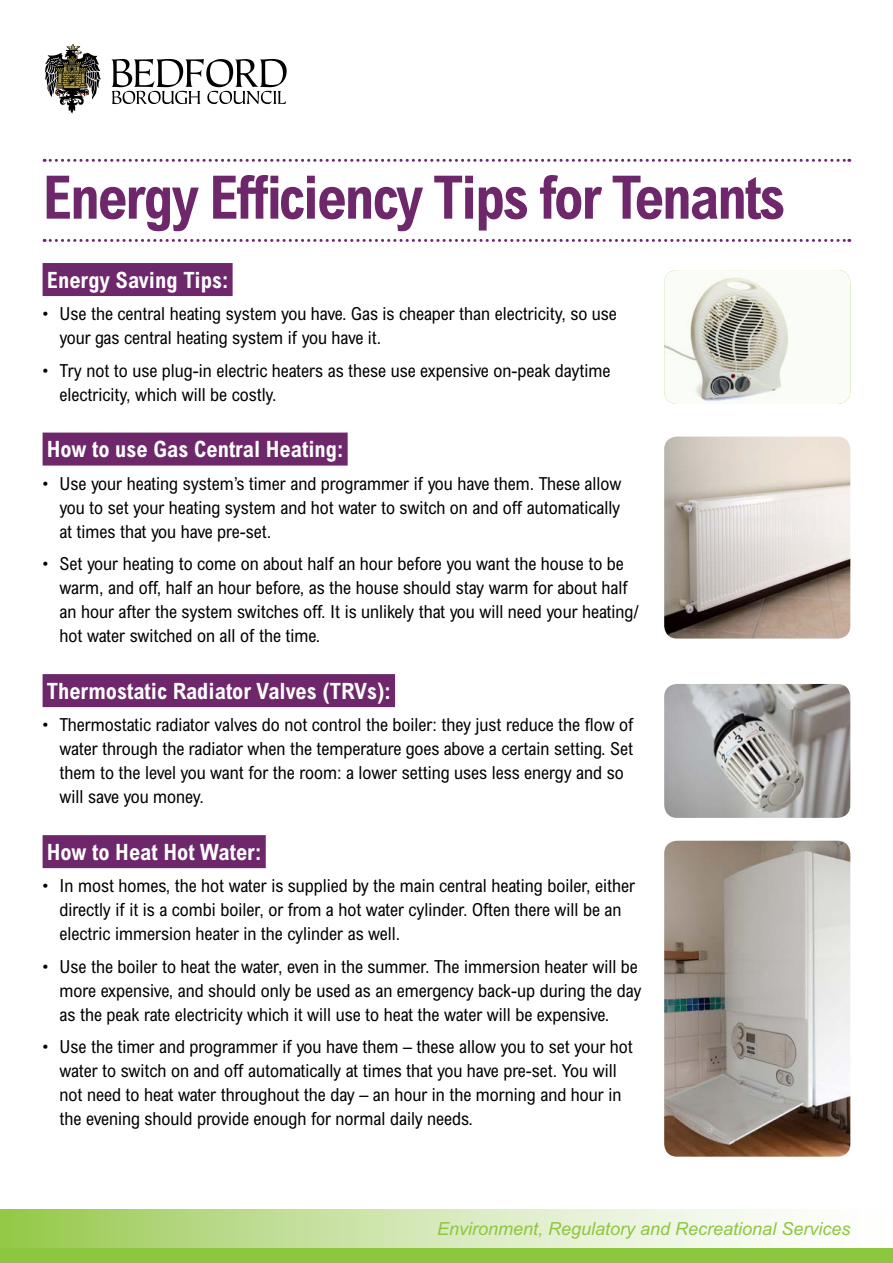
<style>
.page{position:relative;width:893px;height:1263px;background:#fff}
.page>*{position:absolute;margin:0;border:0;box-sizing:border-box;transform-origin:0 0}
.t1{font:700 condensed 60px "Arial";letter-spacing:-.04em;color:#6d276a}
.t2{font:700 condensed 22.5px "Arial";color:#fff}
.t3{font:condensed 18px/24px "Arial";color:#000}
.t4{font:italic 18px "Arial";color:#8dc63f}
</style>
<div class="page">
<svg style="left:44px;top:159px;width:806px;height:3px"></svg>
<svg style="left:44px;top:239px;width:806px;height:3px"></svg>
<svg style="left:111px;top:59px;width:176px;height:45px"></svg>
<svg style="left:44px;top:44px;width:57px;height:70px"></svg>
<svg style="left:0;top:1209px;width:790px;height:39px;background:#cde4ab"></svg>
<div style="left:0;top:1248px;width:893px;height:15px;background:#8dc63f"></div>
<div style="left:43px;top:263px;width:190px;height:33px;background:#6d276a"></div>
<div style="left:43px;top:433px;width:305px;height:33px;background:#6d276a"></div>
<div style="left:43px;top:674px;width:352px;height:33px;background:#6d276a"></div>
<div style="left:43px;top:835px;width:223px;height:33px;background:#6d276a"></div>
<img style="left:664px;top:270px;width:186px;height:134px">
<img style="left:664px;top:437px;width:186px;height:202px">
<img style="left:664px;top:684px;width:186px;height:134px">
<img style="left:664px;top:841px;width:186px;height:316px">
<h1 class="t1" style="left:42px;top:163px;width:745px">Energy Efficiency Tips for Tenants</h1>
<p class="t2" style="left:47px;top:267px;width:183px">Energy Saving Tips:</p>
<p class="t3" style="left:60px;top:301px;width:559px;text-indent:-17px">• Use the central heating system you have. Gas is cheaper than electricity, so use your gas central heating system if you have it.</p>
<p class="t3" style="left:60px;top:358px;width:552px;text-indent:-17px">• Try not to use plug-in electric heaters as these use expensive on-peak daytime electricity, which will be costly.</p>
<p class="t2" style="left:47px;top:436px;width:298px">How to use Gas Central Heating:</p>
<p class="t3" style="left:60px;top:471px;width:563px;text-align:justify;text-indent:-17px">• Use your heating system’s timer and programmer if you have them. These allow you to set your heating system and hot water to switch on and off automatically at times that you have pre-set.</p>
<p class="t3" style="left:60px;top:551px;width:580px;text-indent:-17px">• Set your heating to come on about half an hour before you want the house to be warm, and off, half an hour before, as the house should stay warm for about half an hour after the system switches off. It is unlikely that you will need your heating/ hot water switched on all of the time.</p>
<p class="t2" style="left:47px;top:678px;width:345px">Thermostatic Radiator Valves (TRVs):</p>
<p class="t3" style="left:60px;top:712px;width:575px;text-indent:-17px">• Thermostatic radiator valves do not control the boiler: they just reduce the flow of water through the radiator when the temperature goes above a certain setting. Set them to the level you want for the room: a lower setting uses less energy and so will save you money.</p>
<p class="t2" style="left:47px;top:839px;width:216px">How to Heat Hot Water:</p>
<p class="t3" style="left:60px;top:873px;width:577px;text-indent:-17px">• In most homes, the hot water is supplied by the main central heating boiler, either directly if it is a combi boiler, or from a hot water cylinder. Often there will be an electric immersion heater in the cylinder as well.</p>
<p class="t3" style="left:60px;top:954px;width:583px;text-indent:-17px">• Use the boiler to heat the water, even in the summer. The immersion heater will be more expensive, and should only be used as an emergency back-up during the day as the peak rate electricity which it will use to heat the water will be expensive.</p>
<p class="t3" style="left:60px;top:1034px;width:575px;text-indent:-17px">• Use the timer and programmer if you have them – these allow you to set your hot water to switch on and off automatically at times that you have pre-set. You will not need to heat water throughout the day – an hour in the morning and hour in the evening should provide enough for normal daily needs.</p>
<p class="t4" style="left:437px;top:1218px;width:415px">Environment, Regulatory and Recreational Services</p>
</div>
